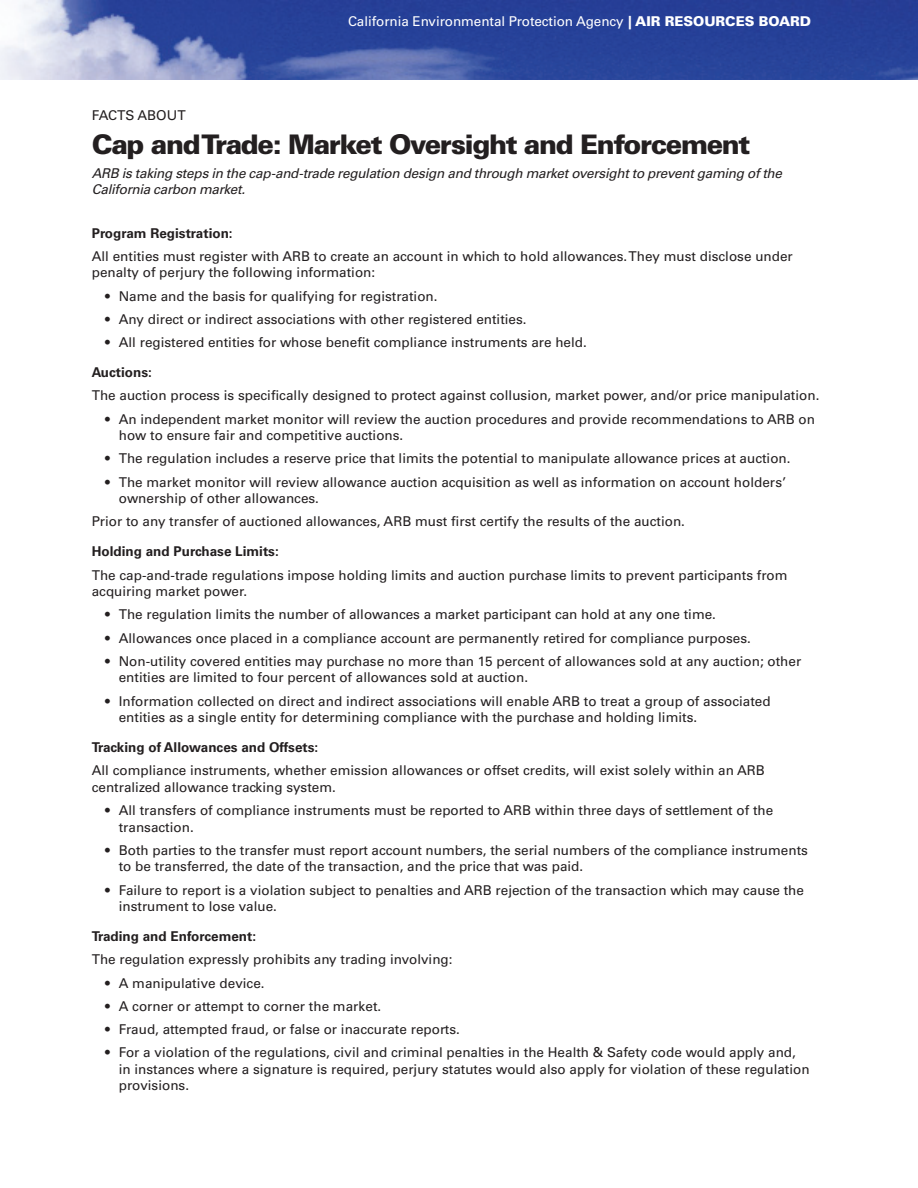
<style>
.page{position:relative;width:918px;height:1188px;background:#fff}
.page>*{position:absolute;margin:0;border:0;box-sizing:border-box;transform-origin:0 0}
.t1{font:900 27px "Univers LT Std";letter-spacing:-.05em;color:#231f20}
.Facts_Overview{font:13.5px/16.5px "Univers LT Std";color:#231f20}
.Subtitle{font:italic 13.5px/16.5px "Univers LT Std";letter-spacing:-.02em;color:#231f20}
.t2{font:700 13.5px "Univers LT Std";color:#231f20}
.t3{font:13.5px "Univers LT Std";letter-spacing:-.005em;color:#fff}
.s1{font-weight:900}
</style>
<div class="page">
<img style="left:0;top:0;width:918px;height:80px">
<p class="t3" style="left:348px;top:13px;width:465px">California Environmental Protection Agency <span class="s1">| AIR RESOURCES BOARD</span></p>
<p class="Facts_Overview" style="left:92px;top:107px;width:95px">FACTS ABOUT</p>
<p class="t1" style="left:92px;top:128px;width:660px">Cap and Trade: Market Oversight and Enforcement</p>
<p class="Subtitle" style="left:92px;top:165px;width:692px">ARB is taking steps in the cap-and-trade regulation design and through market oversight to prevent gaming of the<br>California carbon market.</p>
<p class="t2" style="left:92px;top:225px;width:142px">Program Registration:</p>
<p class="Facts_Overview" style="left:92px;top:248px;width:703px">All entities must register with ARB to create an account in which to hold allowances. They must disclose under penalty of perjury the following information:</p>
<p class="Facts_Overview" style="left:105px;top:288px;width:334px">• Name and the basis for qualifying for registration.</p>
<p class="Facts_Overview" style="left:105px;top:311px;width:423px">• Any direct or indirect associations with other registered entities.</p>
<p class="Facts_Overview" style="left:105px;top:334px;width:483px">• All registered entities for whose benefit compliance instruments are held.</p>
<p class="t2" style="left:92px;top:364px;width:62px">Auctions:</p>
<p class="Facts_Overview" style="left:92px;top:387px;width:729px">The auction process is specifically designed to protect against collusion, market power, and/or price manipulation.</p>
<p class="Facts_Overview" style="left:119px;top:411px;width:698px;text-indent:-14px">• An independent market monitor will review the auction procedures and provide recommendations to ARB on how to ensure fair and competitive auctions.</p>
<p class="Facts_Overview" style="left:105px;top:450px;width:687px">• The regulation includes a reserve price that limits the potential to manipulate allowance prices at auction.</p>
<p class="Facts_Overview" style="left:119px;top:474px;width:669px;text-indent:-14px">• The market monitor will review allowance auction acquisition as well as information on account holders’ ownership of other allowances.</p>
<p class="Facts_Overview" style="left:92px;top:513px;width:595px">Prior to any transfer of auctioned allowances, ARB must first certify the results of the auction.</p>
<p class="t2" style="left:92px;top:544px;width:188px">Holding and Purchase Limits:</p>
<p class="Facts_Overview" style="left:92px;top:567px;width:697px">The cap-and-trade regulations impose holding limits and auction purchase limits to prevent participants from acquiring market power.</p>
<p class="Facts_Overview" style="left:105px;top:606px;width:612px">• The regulation limits the number of allowances a market participant can hold at any one time.</p>
<p class="Facts_Overview" style="left:105px;top:630px;width:647px">• Allowances once placed in a compliance account are permanently retired for compliance purposes.</p>
<p class="Facts_Overview" style="left:119px;top:653px;width:684px;text-indent:-14px">• Non-utility covered entities may purchase no more than 15 percent of allowances sold at any auction; other entities are limited to four percent of allowances sold at auction.</p>
<p class="Facts_Overview" style="left:119px;top:693px;width:653px;text-indent:-14px">• Information collected on direct and indirect associations will enable ARB to treat a group of associated entities as a single entity for determining compliance with the purchase and holding limits.</p>
<p class="t2" style="left:92px;top:739px;width:228px">Tracking of Allowances and Offsets:</p>
<p class="Facts_Overview" style="left:92px;top:762px;width:675px">All compliance instruments, whether emission allowances or offset credits, will exist solely within an ARB centralized allowance tracking system.</p>
<p class="Facts_Overview" style="left:119px;top:802px;width:656px;text-indent:-14px">• All transfers of compliance instruments must be reported to ARB within three days of settlement of the transaction.</p>
<p class="Facts_Overview" style="left:119px;top:842px;width:691px;text-indent:-14px">• Both parties to the transfer must report account numbers, the serial numbers of the compliance instruments to be transferred, the date of the transaction, and the price that was paid.</p>
<p class="Facts_Overview" style="left:119px;top:882px;width:687px;text-indent:-14px">• Failure to report is a violation subject to penalties and ARB rejection of the transaction which may cause the instrument to lose value.</p>
<p class="t2" style="left:92px;top:928px;width:166px">Trading and Enforcement:</p>
<p class="Facts_Overview" style="left:92px;top:951px;width:362px">The regulation expressly prohibits any trading involving:</p>
<p class="Facts_Overview" style="left:105px;top:975px;width:161px">• A manipulative device.</p>
<p class="Facts_Overview" style="left:105px;top:998px;width:277px">• A corner or attempt to corner the market.</p>
<p class="Facts_Overview" style="left:105px;top:1021px;width:356px">• Fraud, attempted fraud, or false or inaccurate reports.</p>
<p class="Facts_Overview" style="left:119px;top:1044px;width:692px;text-indent:-14px">• For a violation of the regulations, civil and criminal penalties in the Health &amp; Safety code would apply and, in instances where a signature is required, perjury statutes would also apply for violation of these regulation provisions.</p>
</div>
